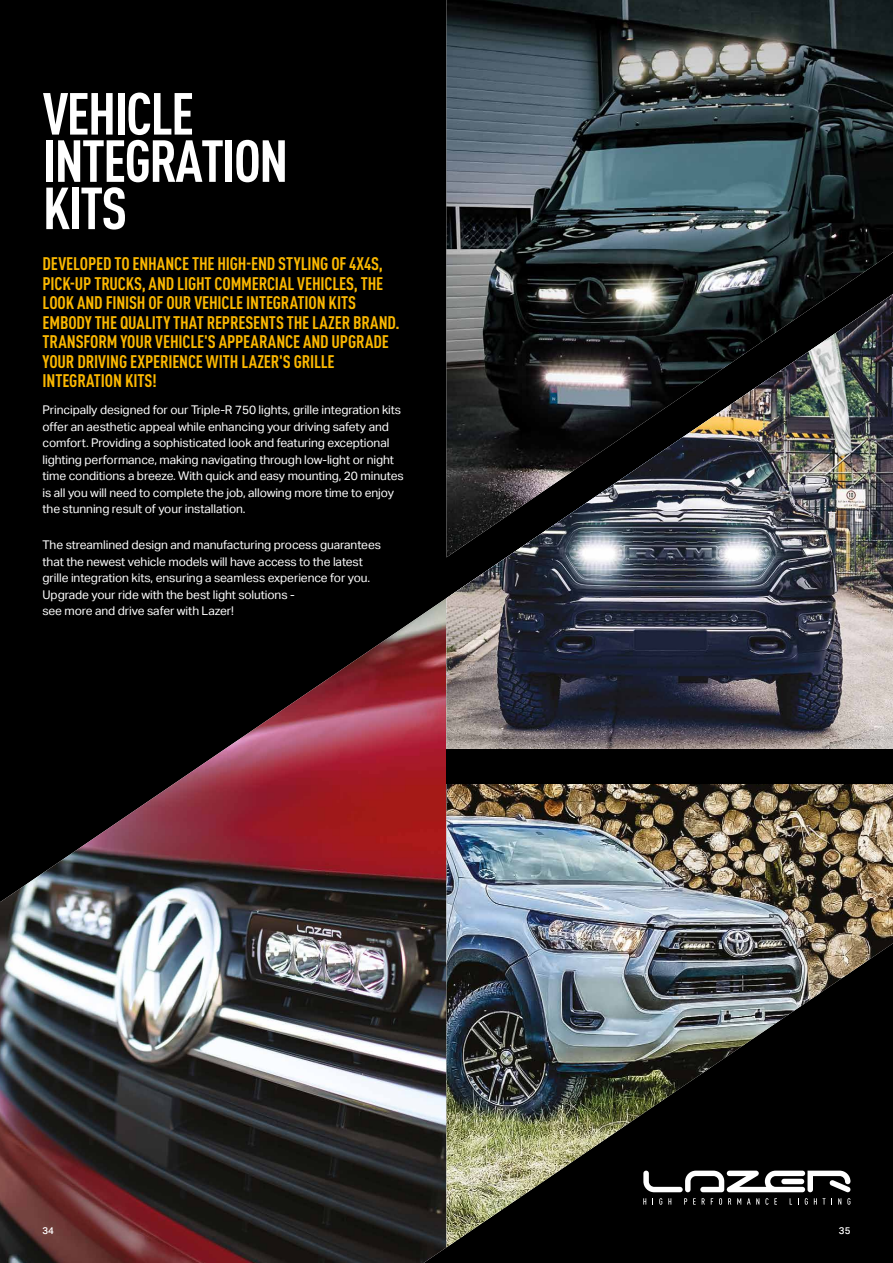
<style>
.page{position:relative;width:893px;height:1263px;background:#000}
.page>*{position:absolute;margin:0;border:0;box-sizing:border-box;transform-origin:0 0}
.t1{font:700 condensed 58.35px/47.2px "DINOT";letter-spacing:-.03em;color:#fff}
.t2{font:700 condensed 18px/19.5px "DINOT";letter-spacing:-.01em;color:#fbb800}
.t3{font:12px/16.5px "Aktiv Grotesk";letter-spacing:-.01em;color:#fff}
.t4{font:500 9.75px "Aktiv Grotesk";color:#fff}
</style>
<div class="page">
<img style="left:0;top:598px;width:446px;height:665px">
<img style="left:446px;top:784px;width:447px;height:463px">
<svg style="left:643px;top:1170px;width:207px;height:22px"></svg>
<svg style="left:643px;top:1198px;width:3px;height:6px"></svg>
<svg style="left:659px;top:1198px;width:3px;height:7px"></svg>
<svg style="left:668px;top:1198px;width:3px;height:6px"></svg>
<svg style="left:684px;top:1198px;width:3px;height:6px"></svg>
<svg style="left:693px;top:1198px;width:3px;height:6px"></svg>
<svg style="left:702px;top:1198px;width:3px;height:6px"></svg>
<svg style="left:711px;top:1198px;width:2px;height:6px"></svg>
<svg style="left:719px;top:1198px;width:3px;height:7px"></svg>
<svg style="left:728px;top:1198px;width:3px;height:6px"></svg>
<svg style="left:737px;top:1198px;width:4px;height:6px"></svg>
<svg style="left:747px;top:1198px;width:12px;height:6px"></svg>
<svg style="left:765px;top:1198px;width:3px;height:7px"></svg>
<svg style="left:774px;top:1198px;width:3px;height:6px"></svg>
<svg style="left:790px;top:1198px;width:2px;height:6px"></svg>
<svg style="left:805px;top:1198px;width:3px;height:7px"></svg>
<svg style="left:814px;top:1198px;width:3px;height:6px"></svg>
<svg style="left:823px;top:1198px;width:2px;height:6px"></svg>
<svg style="left:838px;top:1198px;width:3px;height:6px"></svg>
<svg style="left:847px;top:1198px;width:3px;height:7px"></svg>
<img style="left:446px;top:557px;width:447px;height:192px">
<img style="left:446px;top:0;width:447px;height:557px">
<h1 class="t1" style="left:43px;top:89px;width:247px">VEHICLE<br>INTEGRATION<br>KITS</h1>
<p class="t2" style="left:43px;top:254px;width:359px">DEVELOPED TO ENHANCE THE HIGH-END STYLING OF 4X4S, PICK-UP TRUCKS, AND LIGHT COMMERCIAL VEHICLES, THE LOOK AND FINISH OF OUR VEHICLE INTEGRATION KITS EMBODY THE QUALITY THAT REPRESENTS THE LAZER BRAND.<br>TRANSFORM YOUR VEHICLE'S APPEARANCE AND UPGRADE YOUR DRIVING EXPERIENCE WITH LAZER'S GRILLE INTEGRATION KITS!</p>
<p class="t3" style="left:43px;top:402px;width:363px">Principally designed for our Triple-R 750 lights, grille integration kits offer an aesthetic appeal while enhancing your driving safety and comfort. Providing a sophisticated look and featuring exceptional lighting performance, making navigating through low-light or night time conditions a breeze. With quick and easy mounting, 20 minutes is all you will need to complete the job, allowing more time to enjoy the stunning result of your installation.</p>
<p class="t3" style="left:43px;top:537px;width:340px">The streamlined design and manufacturing process guarantees that the newest vehicle models will have access to the latest grille integration kits, ensuring a seamless experience for you.<br>Upgrade your ride with the best light solutions -<br>see more and drive safer with Lazer!</p>
<p class="t4" style="left:43px;top:1225px;width:13px">34</p>
<p class="t4" style="left:839px;top:1225px;width:13px">35</p>
</div>
